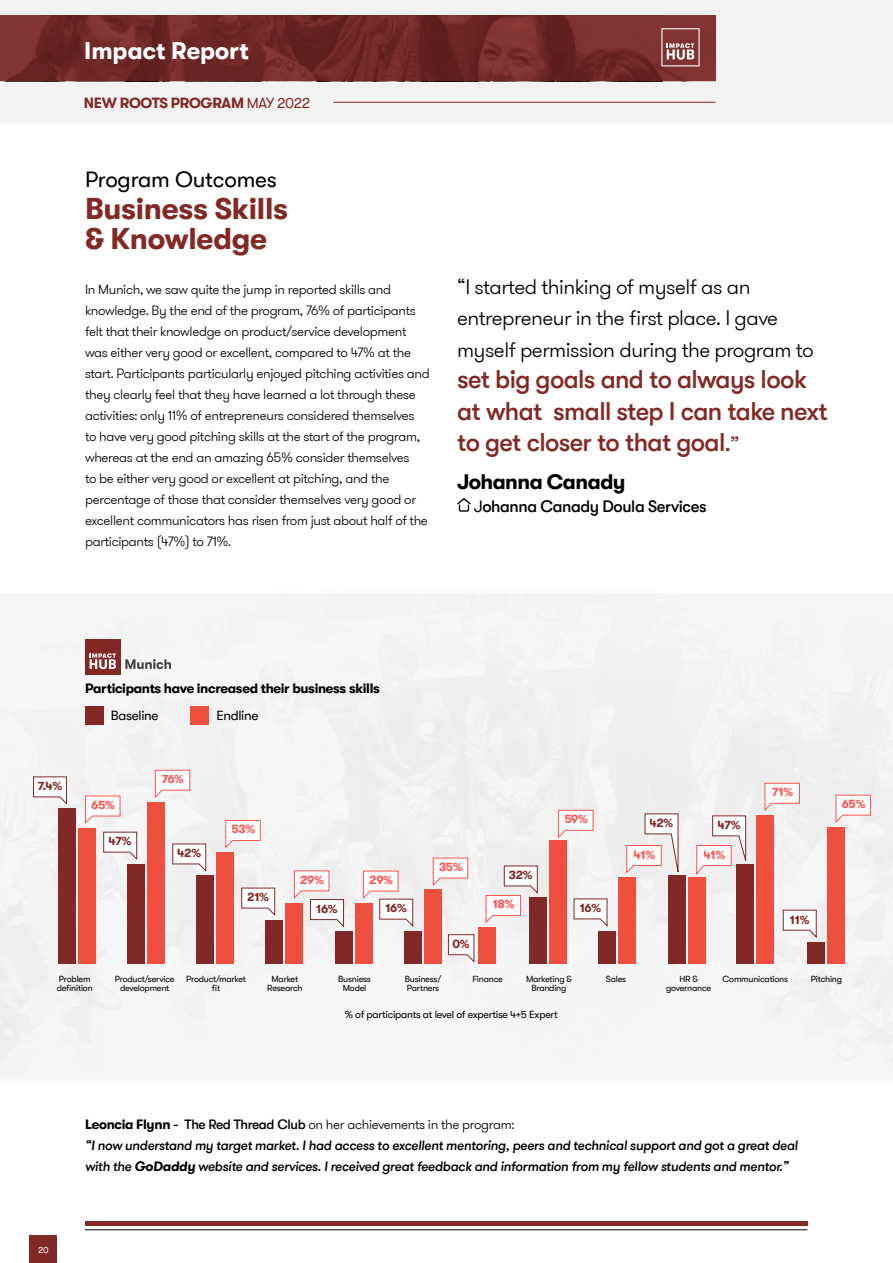
<style>
.page{position:relative;width:893px;height:1263px;background:#fff}
.page>*{position:absolute;margin:0;border:0;box-sizing:border-box;transform-origin:0 0}
.t1{font:700 30px/30px "GT Walsheim";letter-spacing:-.01em;color:#822926}
.t2{font:500 25.5px/31.5px "GT Walsheim";letter-spacing:-.025em;color:#822926}
.t3{font:700 24px "GT Walsheim";color:#fff}
.t4{font:22.5px "GT Walsheim";letter-spacing:-.01em;color:#000}
.t5{font:300 21px/31.5px "GT Walsheim Pro";letter-spacing:-.025em;color:#000}
.t6{font:700 21px "GT Walsheim";letter-spacing:-.025em;color:#000}
.t7{font:500 16.5px "GT Walsheim";letter-spacing:-.025em;color:#000}
.t8{font:700 14.7px "GT Walsheim";letter-spacing:-.025em;color:#822926}
.t9{font:300 13.5px/21px "GT Walsheim Pro";letter-spacing:-.025em;color:#000}
.t10{font:italic 500 13.5px/21px "GT Walsheim Pro";letter-spacing:-.025em;color:#000}
.t11{font:700 13.5px "GT Walsheim";letter-spacing:-.025em;color:#000}
.t12{font:13.5px "GT Walsheim";letter-spacing:-.025em;color:#000}
.t13{font:700 12px "GT Walsheim";letter-spacing:-.03em;color:#812926}
.t14{font:700 12px "GT Walsheim";letter-spacing:-.025em;color:#ff5353}
.t15{font:10.5px "GT Walsheim";letter-spacing:-.025em;color:#000}
.t16{font:9px/9px "GT Walsheim";letter-spacing:-.025em;color:#000;text-align:center}
.t17{font:9px "GT Walsheim";color:#fff}
.s1{font-weight:400}
.s2{font-size:21px}
.s3{font-weight:400;font-size:21px}
.s4{font-family:"GT Walsheim";font-weight:700;font-style:normal}
.s5{font-family:"GT Walsheim";font-style:normal}
.s6{font-weight:300;font-style:normal}
.s7{font-weight:700}
</style>
<div class="page">
<div style="left:0;top:0;width:893px;height:123px;background:#f2f2f2"></div>
<svg style="left:0;top:15px;width:716px;height:66px"></svg>
<hr style="left:333px;top:102px;width:383px;height:1px;background:#812926">
<hr style="left:85px;top:1222px;width:722px;height:4px;background:#822926">
<hr style="left:85px;top:1229px;width:722px;height:1px;background:#000">
<div style="left:30px;top:1235px;width:27px;height:28px;background:#822926"></div>
<svg style="left:661px;top:28px;width:39px;height:38px"></svg>
<div style="left:0;top:593px;width:893px;height:483px;background:#f5f5f5"></div>
<div style="left:58px;top:808px;width:17px;height:156px;background:#812926"></div>
<div style="left:78px;top:828px;width:17px;height:136px;background:#ee4f3f"></div>
<svg style="left:33px;top:776px;width:34px;height:28px"></svg>
<svg style="left:85px;top:796px;width:35px;height:28px"></svg>
<div style="left:127px;top:864px;width:18px;height:100px;background:#812926"></div>
<div style="left:147px;top:802px;width:18px;height:162px;background:#ee4f3f"></div>
<div style="left:197px;top:875px;width:17px;height:89px;background:#812926"></div>
<div style="left:217px;top:852px;width:17px;height:112px;background:#ee4f3f"></div>
<div style="left:266px;top:920px;width:17px;height:44px;background:#812926"></div>
<div style="left:286px;top:903px;width:17px;height:61px;background:#ee4f3f"></div>
<div style="left:335px;top:931px;width:18px;height:33px;background:#812926"></div>
<div style="left:356px;top:903px;width:17px;height:61px;background:#ee4f3f"></div>
<div style="left:404px;top:931px;width:18px;height:33px;background:#812926"></div>
<div style="left:425px;top:890px;width:17px;height:74px;background:#ee4f3f"></div>
<div style="left:478px;top:927px;width:17px;height:37px;background:#ee4f3f"></div>
<div style="left:529px;top:898px;width:18px;height:66px;background:#812926"></div>
<div style="left:549px;top:840px;width:18px;height:124px;background:#ee4f3f"></div>
<div style="left:599px;top:931px;width:17px;height:33px;background:#812926"></div>
<div style="left:619px;top:877px;width:17px;height:87px;background:#ee4f3f"></div>
<div style="left:668px;top:875px;width:18px;height:89px;background:#812926"></div>
<div style="left:688px;top:877px;width:18px;height:87px;background:#ee4f3f"></div>
<div style="left:737px;top:864px;width:17px;height:100px;background:#812926"></div>
<div style="left:757px;top:815px;width:17px;height:149px;background:#ee4f3f"></div>
<div style="left:808px;top:942px;width:17px;height:22px;background:#812926"></div>
<div style="left:828px;top:827px;width:17px;height:137px;background:#ee4f3f"></div>
<svg style="left:103px;top:832px;width:34px;height:27px"></svg>
<svg style="left:155px;top:770px;width:35px;height:28px"></svg>
<svg style="left:172px;top:843px;width:34px;height:28px"></svg>
<svg style="left:225px;top:820px;width:36px;height:28px"></svg>
<svg style="left:241px;top:888px;width:34px;height:27px"></svg>
<svg style="left:294px;top:870px;width:50px;height:57px"></svg>
<svg style="left:363px;top:871px;width:50px;height:55px"></svg>
<svg style="left:433px;top:858px;width:35px;height:28px"></svg>
<svg style="left:486px;top:865px;width:52px;height:58px"></svg>
<svg style="left:574px;top:898px;width:34px;height:28px"></svg>
<svg style="left:558px;top:810px;width:35px;height:28px"></svg>
<svg style="left:626px;top:813px;width:52px;height:60px"></svg>
<svg style="left:696px;top:815px;width:50px;height:60px"></svg>
<svg style="left:765px;top:783px;width:35px;height:28px"></svg>
<svg style="left:783px;top:910px;width:34px;height:27px"></svg>
<svg style="left:836px;top:795px;width:35px;height:28px"></svg>
<svg style="left:448px;top:934px;width:26px;height:28px"></svg>
<svg style="left:457px;top:498px;width:14px;height:14px"></svg>
<div style="left:85px;top:706px;width:18px;height:18px;background:#822926"></div>
<div style="left:190px;top:706px;width:19px;height:18px;background:#ee4f3f"></div>
<div style="left:85px;top:639px;width:36px;height:36px;background:#822926"></div>
<svg style="left:90px;top:653px;width:26px;height:16px"></svg>
<svg style="left:125px;top:659px;width:46px;height:10px"></svg>
<h3 class="t3" style="left:84px;top:38px;width:166px">Impact Report</h3>
<p class="t8" style="left:84px;top:94px;width:228px">NEW ROOTS PROGRAM <span class="s1">MAY 2022</span></p>
<h3 class="t4" style="left:85px;top:167px;width:193px">Program Outcomes</h3>
<h1 class="t1" style="left:85px;top:193px;width:204px">Business Skills &amp; Knowledge</h1>
<p class="t9" style="left:85px;top:279px;width:346px">In Munich, we saw quite the jump in reported skills and knowledge. By the end of the program, 76% of participants felt that their knowledge on product/service development was either very good or excellent, compared to 47% at the start. Participants particularly enjoyed pitching activities and they clearly feel that they have learned a lot through these activities: only 11% of entrepreneurs considered themselves<br>to have very good pitching skills at the start of the program, whereas at the end an amazing 65% consider themselves<br>to be either very good or excellent at pitching, and the percentage of those that consider themselves very good or excellent communicators has risen from just about half of the participants (47%) to 71%.</p>
<h3 class="t5" style="left:457px;top:271px;width:358px">“I started thinking of myself as an entrepreneur in the first place. I gave myself permission during the program to</h3>
<h2 class="t2" style="left:457px;top:364px;width:372px">set big goals and to always look at what small step I can take next to get closer to that goal<span class="s2">.</span><span class="s3">”</span></h2>
<h3 class="t6" style="left:457px;top:470px;width:170px">Johanna Canady</h3>
<p class="t7" style="left:474px;top:497px;width:234px"><span class="s1">J</span>ohanna Canady Doula Services</p>
<p class="t13" style="left:38px;top:779px;width:26px">7.4%</p>
<p class="t11" style="left:85px;top:681px;width:296px">Participants have increased their business skills</p>
<p class="t12" style="left:111px;top:708px;width:49px">Baseline</p>
<p class="t12" style="left:216px;top:708px;width:43px">Endline</p>
<p class="t14" style="left:91px;top:798px;width:25px">65%</p>
<p class="t13" style="left:109px;top:835px;width:25px">47%</p>
<p class="t14" style="left:162px;top:772px;width:24px">76%</p>
<p class="t13" style="left:177px;top:846px;width:25px">42%</p>
<p class="t14" style="left:232px;top:822px;width:25px">53%</p>
<p class="t13" style="left:247px;top:890px;width:23px">21%</p>
<p class="t14" style="left:300px;top:873px;width:25px">29%</p>
<p class="t13" style="left:316px;top:902px;width:23px">16%</p>
<p class="t14" style="left:369px;top:873px;width:25px">29%</p>
<p class="t13" style="left:385px;top:901px;width:23px">16%</p>
<p class="t14" style="left:439px;top:860px;width:25px">35%</p>
<p class="t13" style="left:453px;top:937px;width:19px">0%</p>
<p class="t14" style="left:564px;top:812px;width:25px">59%</p>
<p class="t13" style="left:509px;top:868px;width:25px">32%</p>
<p class="t14" style="left:493px;top:897px;width:23px">18%</p>
<p class="t13" style="left:580px;top:901px;width:23px">16%</p>
<p class="t13" style="left:650px;top:816px;width:25px">42%</p>
<p class="t13" style="left:717px;top:818px;width:25px">47%</p>
<p class="t14" style="left:633px;top:848px;width:23px">41%</p>
<p class="t14" style="left:703px;top:848px;width:23px">41%</p>
<p class="t14" style="left:772px;top:785px;width:22px">71%</p>
<p class="t13" style="left:790px;top:913px;width:21px">11%</p>
<p class="t14" style="left:842px;top:797px;width:25px">65%</p>
<p class="t16" style="left:57px;top:974px;width:37px;text-align:left">Problem definition</p>
<p class="t16" style="left:115px;top:974px;width:61px">Product/service development</p>
<p class="t16" style="left:186px;top:974px;width:61px">Product/market fit</p>
<p class="t16" style="left:267px;top:974px;width:37px">Market<br>Research</p>
<p class="t16" style="left:338px;top:974px;width:34px">Busniess<br>Model</p>
<p class="t16" style="left:472px;top:974px;width:32px">Finance</p>
<p class="t16" style="left:526px;top:974px;width:47px">Marketing &amp;<br>Branding</p>
<p class="t16" style="left:606px;top:974px;width:22px">Sales</p>
<p class="t16" style="left:666px;top:974px;width:47px">HR &amp; governance</p>
<p class="t16" style="left:405px;top:974px;width:38px">Business/</p>
<p class="t16" style="left:722px;top:974px;width:67px">Communications</p>
<p class="t16" style="left:407px;top:983px;width:34px">Partners</p>
<p class="t15" style="left:345px;top:1008px;width:215px">% of participants at level of expertise 4+5 Expert</p>
<p class="t16" style="left:811px;top:974px;width:33px">Pitching</p>
<p class="t17" style="left:38px;top:1244px;width:12px">20</p>
<p class="t10" style="left:85px;top:1114px;width:714px"><span class="s4">Leoncia Flynn</span> <span class="s5">- The Red Thread Club</span> <span class="s6">on her achievements in the program:<br></span>“I now understand my target market. I had access to excellent mentoring, peers and technical support and got a great deal with the <span class="s7">GoDaddy</span> website and services. I received great feedback and information from my fellow students and mentor.”</p>
</div>
